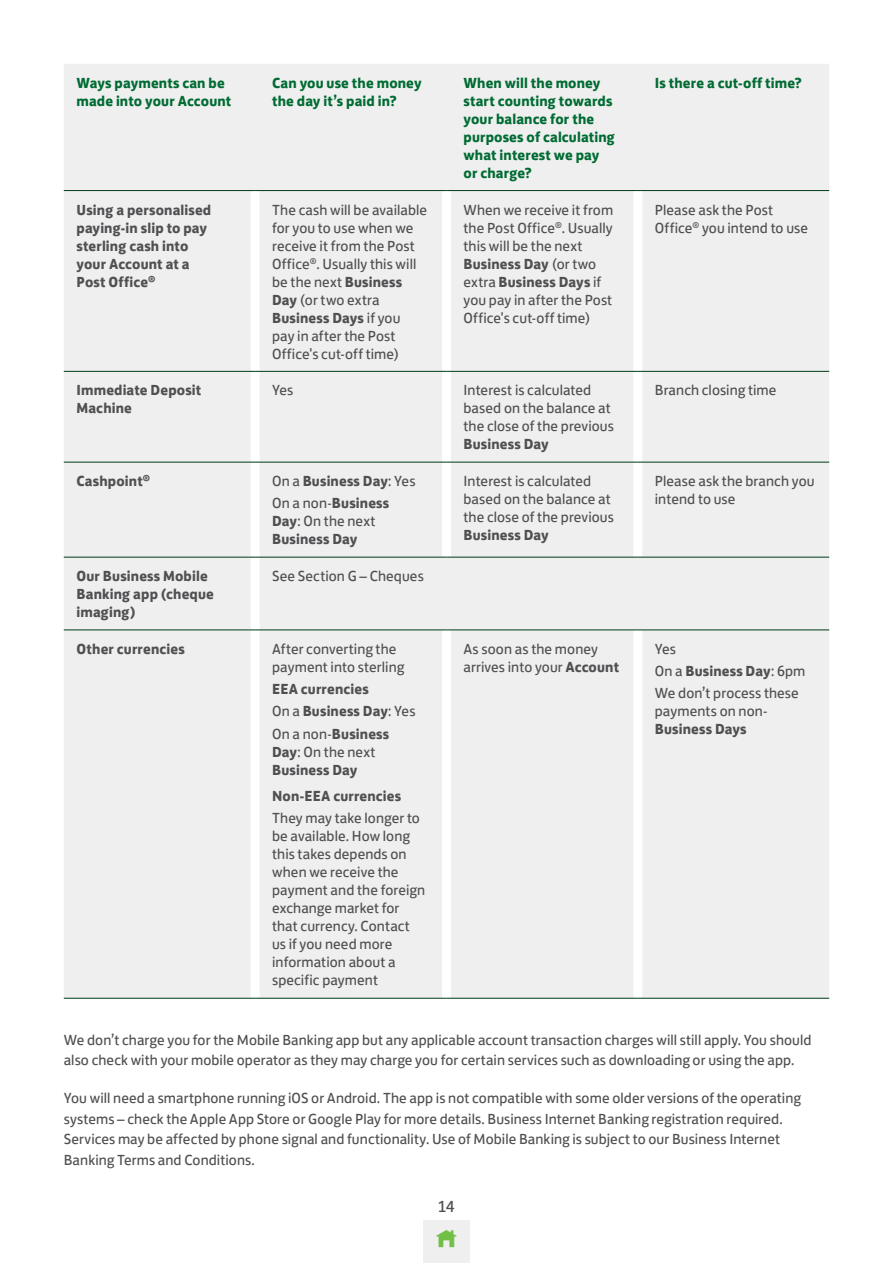
<style>
.page{position:relative;width:893px;height:1263px;background:#fff}
.page>*{position:absolute;margin:0;border:0;box-sizing:border-box;transform-origin:0 0}
.t1{font:16.5px "Lloyds Bank Jack";color:#505052}
.Body_Table{font:15px/18px "Lloyds Bank Jack";letter-spacing:.005em;color:#505052}
.Body_Copy{font:15px/20.7px "Lloyds Bank Jack";letter-spacing:.005em;color:#505052}
.Body_Table-2{font:700 15px/18px "Lloyds Bank Jack";letter-spacing:.01em;color:#505052}
.Body_Table-3{font:700 15px/18px "Lloyds Bank Jack";letter-spacing:.01em;color:#006b32}
.s1{font-weight:700}
.s2{font-weight:400}
</style>
<div class="page">
<div style="left:64px;top:64px;width:765px;height:934px;background:#efeff0"></div>
<div style="left:251px;top:191px;width:9px;height:180px;background:#fff"></div>
<div style="left:251px;top:372px;width:9px;height:90px;background:#fff"></div>
<div style="left:251px;top:462px;width:9px;height:95px;background:#fff"></div>
<div style="left:251px;top:557px;width:9px;height:72px;background:#fff"></div>
<div style="left:251px;top:630px;width:9px;height:368px;background:#fff"></div>
<div style="left:442px;top:191px;width:9px;height:180px;background:#fff"></div>
<div style="left:633px;top:191px;width:9px;height:180px;background:#fff"></div>
<div style="left:442px;top:372px;width:9px;height:90px;background:#fff"></div>
<div style="left:633px;top:372px;width:9px;height:90px;background:#fff"></div>
<div style="left:442px;top:462px;width:9px;height:95px;background:#fff"></div>
<div style="left:633px;top:462px;width:9px;height:95px;background:#fff"></div>
<div style="left:442px;top:630px;width:9px;height:368px;background:#fff"></div>
<div style="left:633px;top:630px;width:9px;height:368px;background:#fff"></div>
<hr style="left:64px;top:190px;width:191px;height:1px;background:#003a18">
<hr style="left:255px;top:190px;width:191px;height:1px;background:#003a18">
<hr style="left:446px;top:190px;width:192px;height:1px;background:#003a18">
<hr style="left:638px;top:190px;width:191px;height:1px;background:#003a18">
<hr style="left:64px;top:371px;width:191px;height:1px;background:#003a18">
<hr style="left:255px;top:371px;width:191px;height:1px;background:#003a18">
<hr style="left:446px;top:371px;width:192px;height:1px;background:#003a18">
<hr style="left:638px;top:371px;width:191px;height:1px;background:#003a18">
<hr style="left:64px;top:462px;width:191px;height:1px;background:#003a18">
<hr style="left:255px;top:462px;width:191px;height:1px;background:#003a18">
<hr style="left:446px;top:462px;width:192px;height:1px;background:#003a18">
<hr style="left:638px;top:462px;width:191px;height:1px;background:#003a18">
<hr style="left:64px;top:557px;width:191px;height:1px;background:#003a18">
<hr style="left:255px;top:557px;width:191px;height:1px;background:#003a18">
<hr style="left:446px;top:557px;width:192px;height:1px;background:#003a18">
<hr style="left:638px;top:557px;width:191px;height:1px;background:#003a18">
<hr style="left:64px;top:629px;width:191px;height:1px;background:#003a18">
<hr style="left:255px;top:629px;width:191px;height:1px;background:#003a18">
<hr style="left:446px;top:629px;width:192px;height:1px;background:#003a18">
<hr style="left:638px;top:629px;width:191px;height:1px;background:#003a18">
<hr style="left:64px;top:998px;width:191px;height:1px;background:#003a18">
<hr style="left:255px;top:998px;width:191px;height:1px;background:#003a18">
<hr style="left:446px;top:998px;width:192px;height:1px;background:#003a18">
<hr style="left:638px;top:998px;width:191px;height:1px;background:#003a18">
<div style="left:423px;top:1220px;width:47px;height:43px;background:#efeff0"></div>
<p class="Body_Table-3" style="left:77px;top:73px;width:156px">Ways payments can be made into your Account</p>
<p class="Body_Table-3" style="left:272px;top:73px;width:151px">Can you use the money the day it’s paid in?</p>
<p class="Body_Table-3" style="left:463px;top:73px;width:153px">When will the money start counting towards your balance for the purposes of calculating what interest we pay or charge?</p>
<p class="Body_Table-3" style="left:655px;top:73px;width:149px">Is there a cut-off time?</p>
<p class="Body_Table-2" style="left:77px;top:199px;width:136px">Using a personalised paying-in slip to pay sterling cash into your Account at a<br>Post Office<sup>®</sup></p>
<p class="Body_Table" style="left:272px;top:199px;width:157px">The cash will be available for you to use when we receive it from the Post<br>Office<sup>®</sup>. Usually this will be the next <span class="s1">Business<br>Day</span> (or two extra<br><span class="s1">Business Days</span> if you<br>pay in after the Post<br>Office's cut-off time)</p>
<p class="Body_Table" style="left:463px;top:199px;width:151px">When we receive it from the Post Office<sup>®</sup>. Usually this will be the next<br><span class="s1">Business Day</span> (or two extra <span class="s1">Business Days</span> if you pay in after the Post<br>Office's cut-off time)</p>
<p class="Body_Table" style="left:655px;top:199px;width:155px">Please ask the Post<br>Office<sup>®</sup> you intend to use</p>
<p class="Body_Table-2" style="left:77px;top:380px;width:126px">Immediate Deposit<br>Machine</p>
<p class="Body_Table" style="left:272px;top:380px;width:23px">Yes</p>
<p class="Body_Table" style="left:463px;top:380px;width:152px">Interest is calculated based on the balance at the close of the previous<br><span class="s1">Business Day</span></p>
<p class="Body_Table" style="left:655px;top:380px;width:123px">Branch closing time</p>
<p class="Body_Table-2" style="left:77px;top:471px;width:75px">Cashpoint<sup>®</sup></p>
<p class="Body_Table-2" style="left:272px;top:471px;width:145px"><span class="s2">On a</span> Business Day<span class="s2">: Yes</span></p>
<p class="Body_Table-2" style="left:272px;top:493px;width:119px"><span class="s2">On a non-</span>Business<br>Day<span class="s2">: On the next<br></span>Business Day</p>
<p class="Body_Table" style="left:463px;top:471px;width:152px">Interest is calculated based on the balance at the close of the previous<br><span class="s1">Business Day</span></p>
<p class="Body_Table" style="left:655px;top:471px;width:161px">Please ask the branch you intend to use</p>
<p class="Body_Table-2" style="left:77px;top:566px;width:139px">Our Business Mobile<br>Banking app (cheque imaging)</p>
<p class="Body_Table" style="left:272px;top:566px;width:153px">See Section G – Cheques</p>
<p class="Body_Table-2" style="left:77px;top:639px;width:110px">Other currencies</p>
<p class="Body_Table" style="left:272px;top:639px;width:134px">After converting the payment into sterling</p>
<p class="Body_Table-2" style="left:272px;top:679px;width:98px">EEA currencies</p>
<p class="Body_Table-2" style="left:272px;top:701px;width:145px"><span class="s2">On a</span> Business Day<span class="s2">: Yes</span></p>
<p class="Body_Table-2" style="left:272px;top:723px;width:119px"><span class="s2">On a non-</span>Business<br>Day<span class="s2">: On the next<br></span>Business Day</p>
<p class="Body_Table-2" style="left:272px;top:786px;width:131px">Non-EEA currencies</p>
<p class="Body_Table" style="left:272px;top:808px;width:155px">They may take longer to be available. How long this takes depends on when we receive the payment and the foreign exchange market for that currency. Contact us if you need more information about a specific payment</p>
<p class="Body_Table" style="left:463px;top:639px;width:157px">As soon as the money arrives into your <span class="s1">Account</span></p>
<p class="Body_Table" style="left:655px;top:639px;width:23px">Yes</p>
<p class="Body_Table-2" style="left:655px;top:661px;width:152px"><span class="s2">On a</span> Business Day<span class="s2">: 6pm</span></p>
<p class="Body_Table" style="left:655px;top:683px;width:146px">We don’t process these payments on non-<br><span class="s1">Business Days</span></p>
<p class="Body_Copy" style="left:64px;top:1028px;width:749px">We don’t charge you for the Mobile Banking app but any applicable account transaction charges will still apply. You should also check with your mobile operator as they may charge you for certain services such as downloading or using the app.</p>
<p class="Body_Copy" style="left:64px;top:1086px;width:739px">You will need a smartphone running iOS or Android. The app is not compatible with some older versions of the operating systems – check the Apple App Store or Google Play for more details. Business Internet Banking registration required.<br>Services may be affected by phone signal and functionality. Use of Mobile Banking is subject to our Business Internet Banking Terms and Conditions.</p>
<p class="t1" style="left:438px;top:1193px;width:18px">14</p>
</div>
